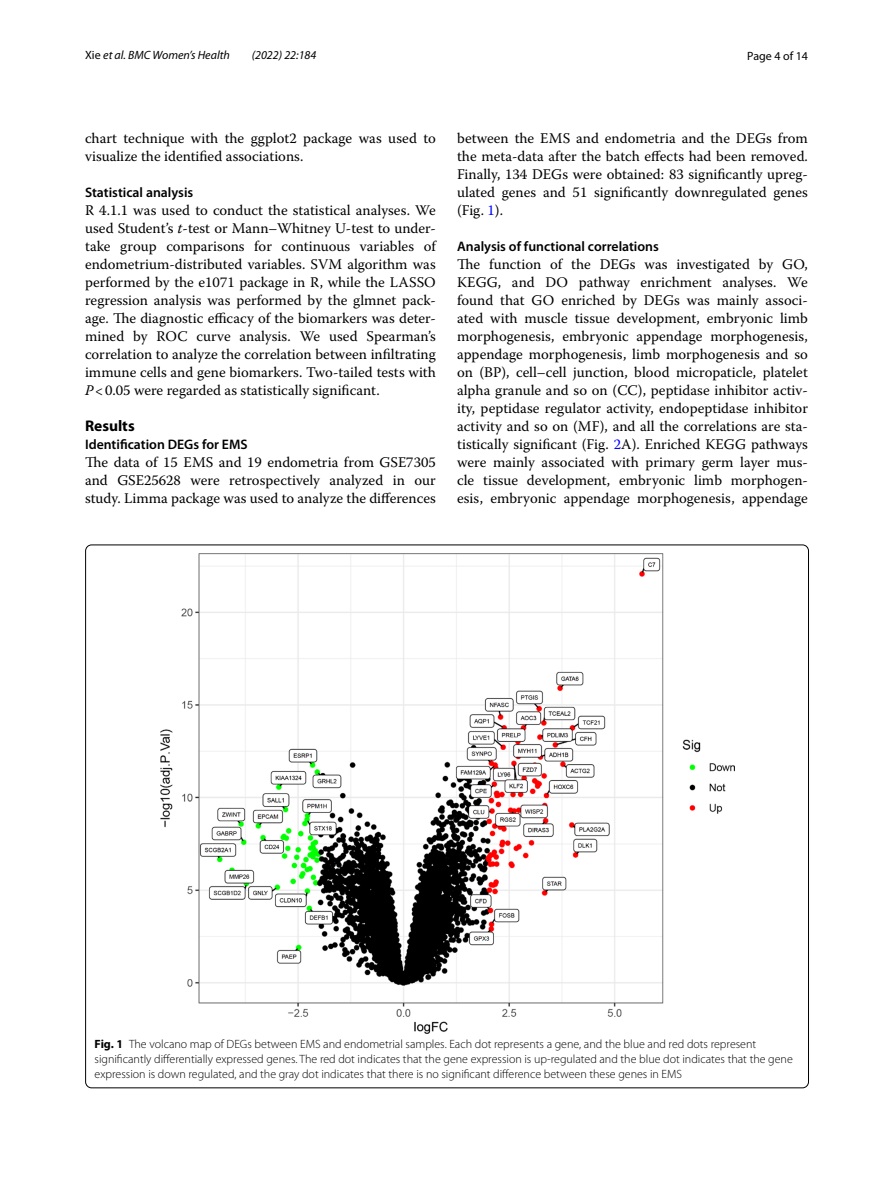
<style>
.page{position:relative;width:893px;height:1187px;background:#fff}
.page>*{position:absolute;margin:0;border:0;box-sizing:border-box;transform-origin:0 0}
.t1{font:700 15.45px "Myriad Pro";color:#000}
.t2{font:14.7px/18px "Warnock Pro";color:#000;text-align:justify}
.t3{font:600 13.8px "Myriad Pro";color:#000}
.t4{font:300 12px/15px "Myriad Pro";color:#000}
.t5{font:italic 12px "Myriad Pro";color:#000}
.t6{font:12px "Myriad Pro";color:#000}
.s1{font-style:normal}
.s2{font-style:italic}
.s3{color:#00f}
.s4{font-weight:700}
</style>
<div class="page">
<img style="left:160px;top:554px;width:574px;height:479px">
<p class="t5" style="left:85px;top:48px;width:146px"><span class="s1">Xie</span> et al. BMC Women’s Health</p>
<p class="t5" style="left:252px;top:48px;width:66px">(2022) 22:184</p>
<p class="t6" style="left:747px;top:48px;width:62px">Page 4 of 14</p>
<p class="t2" style="left:85px;top:128px;width:352px">chart technique with the ggplot2 package was used to visualize the identified associations.</p>
<p class="t3" style="left:85px;top:183px;width:110px">Statistical analysis</p>
<p class="t2" style="left:85px;top:200px;width:352px">R 4.1.1 was used to conduct the statistical analyses. We used Student’s <span class="s2">t</span>-test or Mann–Whitney U-test to under&shy;take group comparisons for continuous variables of endometrium-distributed variables. SVM algorithm was performed by the e1071 package in R, while the LASSO regression analysis was performed by the glmnet pack&shy;age. The diagnostic efficacy of the biomarkers was deter&shy;mined by ROC curve analysis. We used Spearman’s correlation to analyze the correlation between infiltrating immune cells and gene biomarkers. Two-tailed tests with <span class="s2">P</span>&lt;0.05 were regarded as statistically significant.</p>
<p class="t1" style="left:85px;top:415px;width:51px">Results</p>
<p class="t3" style="left:85px;top:435px;width:164px">Identification DEGs for EMS</p>
<p class="t2" style="left:85px;top:452px;width:352px">The data of 15 EMS and 19 endometria from GSE7305 and GSE25628 were retrospectively analyzed in our study. Limma package was used to analyze the differences</p>
<p class="t2" style="left:457px;top:128px;width:352px">between the EMS and endometria and the DEGs from the meta-data after the batch effects had been removed.<br>Finally, 134 DEGs were obtained: 83 significantly upreg&shy;ulated genes and 51 significantly downregulated genes (Fig. <span class="s3">1</span>).</p>
<p class="t3" style="left:457px;top:237px;width:203px">Analysis of functional correlations</p>
<p class="t2" style="left:457px;top:254px;width:352px">The function of the DEGs was investigated by GO, KEGG, and DO pathway enrichment analyses. We found that GO enriched by DEGs was mainly associ&shy;ated with muscle tissue development, embryonic limb morphogenesis, embryonic appendage morphogenesis, appendage morphogenesis, limb morphogenesis and so on (BP), cell–cell junction, blood micropaticle, platelet alpha granule and so on (CC), peptidase inhibitor activ&shy;ity, peptidase regulator activity, endopeptidase inhibitor activity and so on (MF), and all the correlations are sta&shy;tistically significant (Fig. <span class="s3">2</span>A). Enriched KEGG pathways were mainly associated with primary germ layer mus&shy;cle tissue development, embryonic limb morphogen&shy;esis, embryonic appendage morphogenesis, appendage</p>
<p class="t4" style="left:95px;top:1036px;width:700px"><span class="s4">Fig. 1</span> The volcano map of DEGs between EMS and endometrial samples. Each dot represents a gene, and the blue and red dots represent significantly differentially expressed genes. The red dot indicates that the gene expression is up-regulated and the blue dot indicates that the gene expression is down regulated, and the gray dot indicates that there is no significant difference between these genes in EMS</p>
</div>
